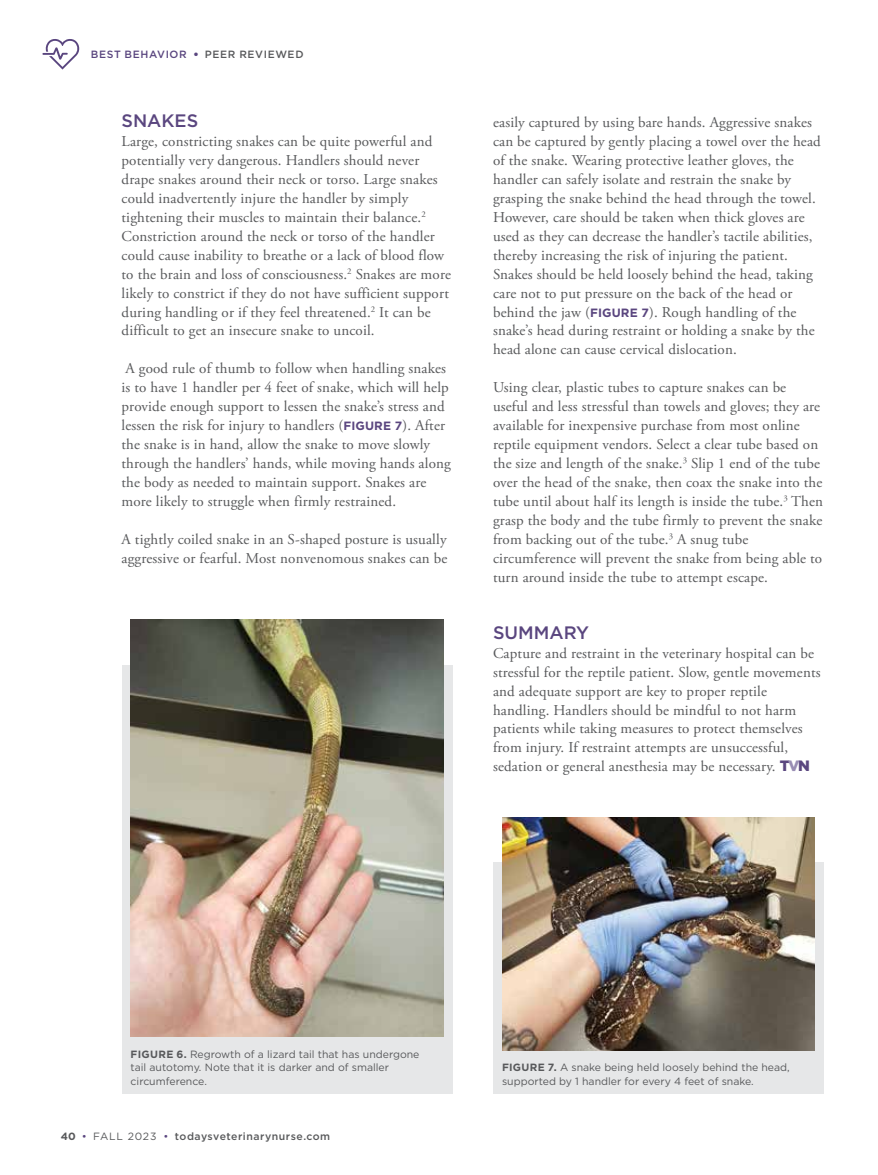
<style>
.page{position:relative;width:878px;height:1175px;background:#fff}
.page>*{position:absolute;margin:0;border:0;box-sizing:border-box;transform-origin:0 0}
.t1{font:500 18px "Gotham";color:#5a467f}
.t2{font:15px/18.9px "Adobe Garamond Pro";letter-spacing:.01em;color:#58595b}
.t3{font:10.5px/13.5px "Gotham";color:#58595b}
.t4{font:500 10.5px "Gotham";letter-spacing:.05em;color:#58595b}
.t5{font:500 10.5px "Gotham";letter-spacing:.06em;color:#5a467f}
.s1{font-weight:900}
.s2{color:#58595b}
.s3{font-family:"Gotham";font-weight:700;font-size:12px;color:#5a467f}
.s4{font-family:"Gotham";font-weight:900;color:#5a467f}
.s5{font-family:"Gotham";font-weight:900;color:#998eb4}
.s6{font-weight:700}
.s7{font-weight:400;color:#5a467f}
.s8{font-weight:400}
</style>
<div class="page">
<svg style="left:42px;top:39px;width:38px;height:31px"></svg>
<div style="left:493px;top:862px;width:331px;height:231px;background:#e6e7e8"></div>
<img style="left:502px;top:817px;width:312px;height:233px">
<div style="left:122px;top:665px;width:330px;height:428px;background:#e6e7e8"></div>
<img style="left:130px;top:620px;width:313px;height:416px">
<p class="t5" style="left:91px;top:50px;width:214px">BEST BEHAVIOR <span class="s1">•</span> <span class="s2">PEER REVIEWED</span></p>
<p class="t1" style="left:122px;top:113px;width:78px">SNAKES</p>
<p class="t2" style="left:122px;top:133px;width:331px">Large, constricting snakes can be quite powerful and potentially very dangerous. Handlers should never drape snakes around their neck or torso. Large snakes could inadvertently injure the handler by simply tightening their muscles to maintain their balance.<sup>2<br></sup>Constriction around the neck or torso of the handler could cause inability to breathe or a lack of blood flow to the brain and loss of consciousness.<sup>2</sup> Snakes are more likely to constrict if they do not have sufficient support during handling or if they feel threatened.<sup>2</sup> It can be difficult to get an insecure snake to uncoil.</p>
<p class="t2" style="left:121px;top:360px;width:331px">A good rule of thumb to follow when handling snakes is to have 1 handler per 4 feet of snake, which will help provide enough support to lessen the snake’s stress and lessen the risk for injury to handlers (<span class="s3">FIGURE 7</span>). After the snake is in hand, allow the snake to move slowly through the handlers’ hands, while moving hands along the body as needed to maintain support. Snakes are more likely to struggle when firmly restrained.</p>
<p class="t2" style="left:121px;top:531px;width:327px">A tightly coiled snake in an S-shaped posture is usually aggressive or fearful. Most nonvenomous snakes can be</p>
<p class="t2" style="left:493px;top:114px;width:329px">easily captured by using bare hands. Aggressive snakes can be captured by gently placing a towel over the head of the snake. Wearing protective leather gloves, the handler can safely isolate and restrain the snake by grasping the snake behind the head through the towel.<br>However, care should be taken when thick gloves are used as they can decrease the handler’s tactile abilities, thereby increasing the risk of injuring the patient.<br>Snakes should be held loosely behind the head, taking care not to put pressure on the back of the head or behind the jaw (<span class="s3">FIGURE 7</span>). Rough handling of the snake’s head during restraint or holding a snake by the head alone can cause cervical dislocation.</p>
<p class="t2" style="left:493px;top:379px;width:331px">Using clear, plastic tubes to capture snakes can be useful and less stressful than towels and gloves; they are available for inexpensive purchase from most online reptile equipment vendors. Select a clear tube based on the size and length of the snake.<sup>3</sup> Slip 1 end of the tube over the head of the snake, then coax the snake into the tube until about half its length is inside the tube.<sup>3</sup> Then grasp the body and the tube firmly to prevent the snake from backing out of the tube.<sup>3</sup> A snug tube circumference will prevent the snake from being able to turn around inside the tube to attempt escape.</p>
<p class="t1" style="left:493px;top:624px;width:98px">SUMMARY</p>
<p class="t2" style="left:493px;top:645px;width:329px">Capture and restraint in the veterinary hospital can be stressful for the reptile patient. Slow, gentle movements and adequate support are key to proper reptile handling. Handlers should be mindful to not harm patients while taking measures to protect themselves from injury. If restraint attempts are unsuccessful, sedation or general anesthesia may be necessary. <span class="s4">T</span><span class="s5">V</span><span class="s4">N</span></p>
<p class="t3" style="left:130px;top:1047px;width:290px"><span class="s6">FIGURE 6.</span> Regrowth of a lizard tail that has undergone tail autotomy. Note that it is darker and of smaller circumference.</p>
<p class="t4" style="left:61px;top:1131px;width:271px"><span class="s6">40</span> <span class="s7">•</span> <span class="s8">FALL 2023</span> <span class="s7">•</span> todaysveterinarynurse.com</p>
<p class="t3" style="left:502px;top:1061px;width:289px"><span class="s6">FIGURE 7.</span> A snake being held loosely behind the head, supported by 1 handler for every 4 feet of snake.</p>
</div>
